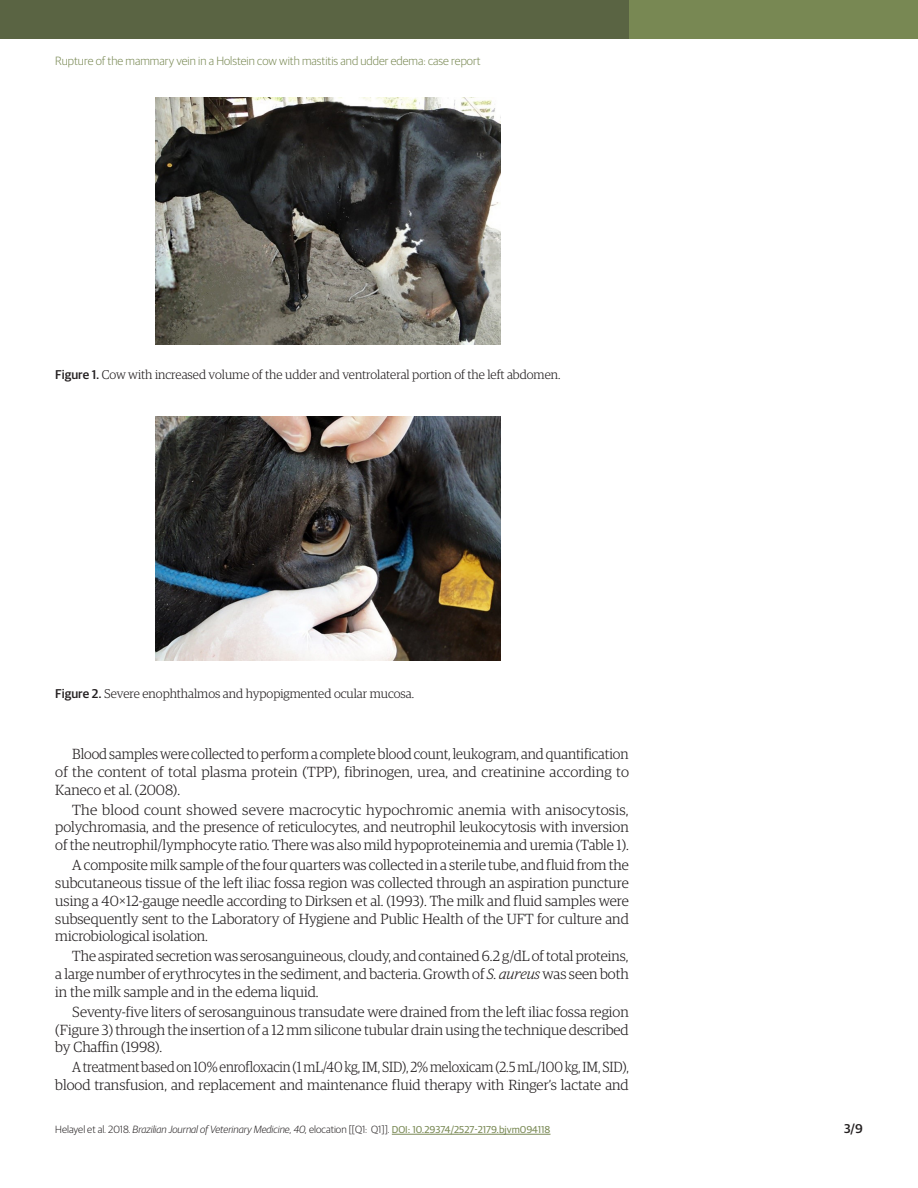
<style>
.page{position:relative;width:918px;height:1188px;background:#fff}
.page>*{position:absolute;margin:0;border:0;box-sizing:border-box;transform-origin:0 0}
.Paragraph{font:300 14.7px/17.9px "Guardian Egyptian";color:#231f20;text-align:justify}
.Paragraph-2{font:300 14.7px/17.9px "Guardian Egyptian";color:#231f20;text-align:right;scale:.94 1}
.FigureCaption{font:300 12.75px "Guardian Egyptian";color:#231f20}
.t1{font:500 12.75px "Guardian Sans";color:#231f20}
.t2{font:300 12px "Guardian Sans";color:#788853}
.t3{font:italic 300 10.5px "Guardian Sans";color:#231f20}
.s1{font-family:"Guardian Sans";font-weight:500}
.s2{font-style:italic}
.s3{font-style:normal}
.s4{font-weight:400;font-style:normal;font-size:10.05px;color:#788853}
</style>
<div class="page">
<hr style="left:392px;top:1134px;width:159px;height:1px;background:#788853">
<div style="left:623px;top:0;width:295px;height:38px;background:#788853"></div>
<div style="left:0;top:0;width:629px;height:38px;background:#5a6443"></div>
<img style="left:156px;top:98px;width:344px;height:246px">
<img style="left:156px;top:416px;width:344px;height:245px">
<p class="t2" style="left:55px;top:52px;width:427px">Rupture of the mammary vein in a Holstein cow with mastitis and udder edema: case report</p>
<p class="FigureCaption" style="left:55px;top:367px;width:507px"><span class="s1">Figure 1.</span> Cow with increased volume of the udder and ventrolateral portion of the left abdomen.</p>
<p class="FigureCaption" style="left:55px;top:685px;width:360px"><span class="s1">Figure 2.</span> Severe enophthalmos and hypopigmented ocular mucosa.</p>
<p class="Paragraph" style="left:55px;top:744px;width:575px;text-indent:17px">Blood samples were collected to perform a complete blood count, leukogram, and quantification of the content of total plasma protein (TPP), fibrinogen, urea, and creatinine according to Kaneco et al. (2008).</p>
<p class="Paragraph" style="left:55px;top:800px;width:575px;text-indent:17px">The blood count showed severe macrocytic hypochromic anemia with anisocytosis, polychromasia, and the presence of reticulocytes, and neutrophil leukocytosis with inversion of the neutrophil/lymphocyte ratio. There was also mild hypoproteinemia and uremia (Table 1).</p>
<p class="Paragraph" style="left:55px;top:855px;width:575px;text-indent:17px">A composite milk sample of the four quarters was collected in a sterile tube, and fluid from the subcutaneous tissue of the left iliac fossa region was collected through an aspiration puncture using a 40×12-gauge needle according to Dirksen et al. (1993). The milk and fluid samples were subsequently sent to the Laboratory of Hygiene and Public Health of the UFT for culture and microbiological isolation.</p>
<p class="Paragraph" style="left:55px;top:947px;width:575px;text-indent:17px">The aspirated secretion was serosanguineous, cloudy, and contained 6.2 g/dL of total proteins, a large number of erythrocytes in the sediment, and bacteria. Growth of <span class="s2">S. aureus</span> was seen both in the milk sample and in the edema liquid.</p>
<p class="Paragraph" style="left:55px;top:1002px;width:575px;text-indent:17px">Seventy-five liters of serosanguinous transudate were drained from the left iliac fossa region (Figure 3) through the insertion of a 12 mm silicone tubular drain using the technique described by Chaffin (1998).</p>
<p class="Paragraph-2" style="left:55px;top:1058px;width:612px">A treatment based on 10% enrofloxacin (1 mL/40 kg, IM, SID), 2% meloxicam (2.5 mL/100 kg, IM, SID), blood transfusion, and replacement and maintenance fluid therapy with Ringer’s lactate and</p>
<p class="t3" style="left:55px;top:1122px;width:497px"><span class="s3">Helayel et al. 2018.</span> Brazilian Journal of Veterinary Medicine, 40, <span class="s3">elocation [[Q1: Q1]].</span> <span class="s4">DOI: 10.29374/2527-2179.bjvm094118</span></p>
<p class="t1" style="left:844px;top:1119px;width:20px">3/9</p>
</div>
